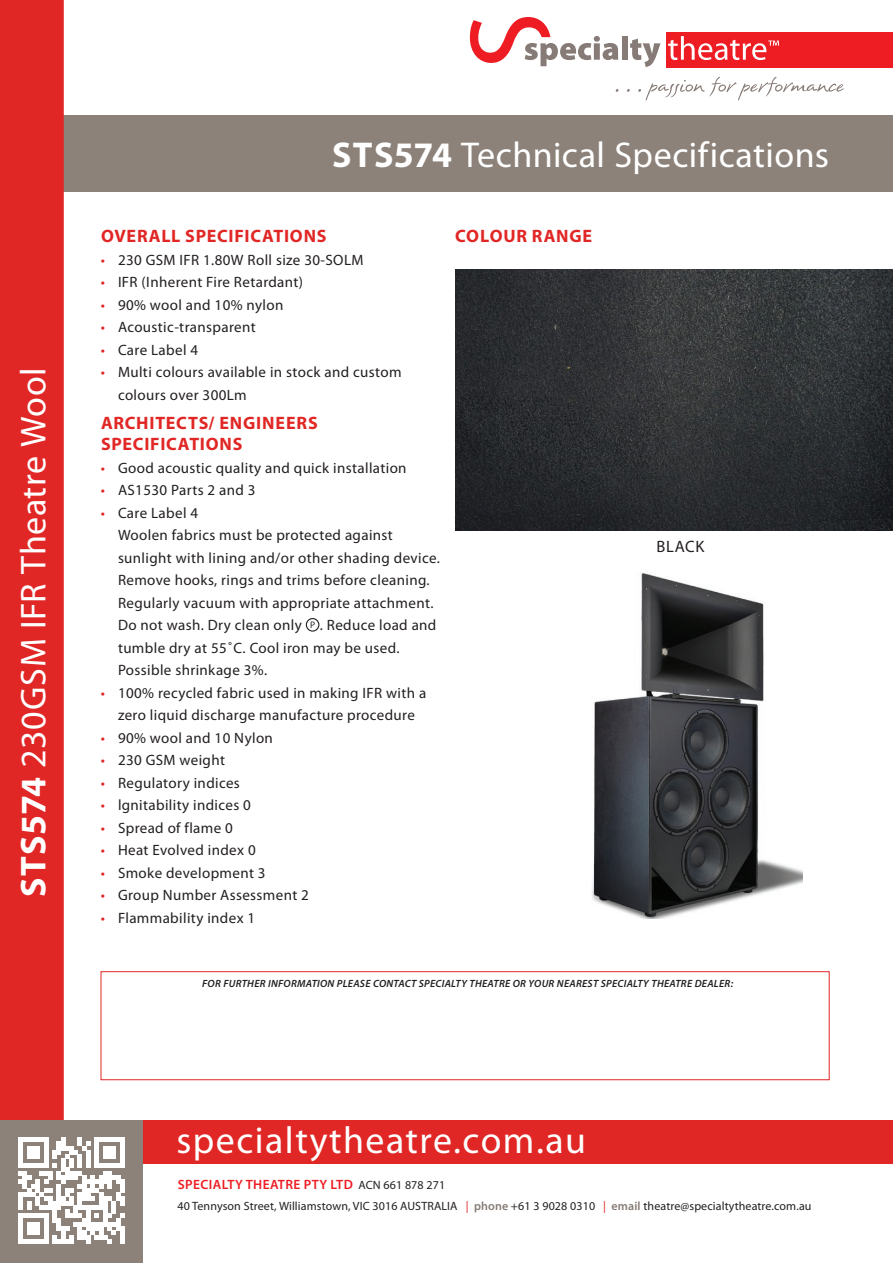
<style>
.page{position:relative;width:893px;height:1263px;background:#fff}
.page>*{position:absolute;margin:0;border:0;box-sizing:border-box;transform-origin:0 0}
.t1{font:37.8px "Myriad Pro";letter-spacing:.04em;color:#fff}
.t2{font:36px "Myriad Pro";letter-spacing:.01em;color:#fff}
.t3{font:700 18px/21px "Myriad Pro";letter-spacing:.045em;color:#e12725}
.t4{font:16.5px "Myriad Pro";letter-spacing:.04em;color:#231f20}
.t5{font:15px/22.5px "Myriad Pro";letter-spacing:.025em;color:#231f20}
.t6{font:600 13.5px "Myriad Pro";letter-spacing:.03em;color:#ee1d23}
.t7{font:12px "Myriad Pro";letter-spacing:.01em;color:#231f20}
.t8{font:italic 600 10.5px "Myriad Pro";letter-spacing:.025em;color:#231f20}
.s1{font-weight:700}
.s2{color:#e12725}
.s3{font-weight:400;font-size:12px;color:#231f20}
.s4{font-weight:600;color:#867b76}
</style>
<div class="page">
<div style="left:0;top:115px;width:893px;height:76px;background:#8c827a"></div>
<div style="left:0;top:0;width:64px;height:1120px;background:#e12725"></div>
<div style="left:0;top:1120px;width:893px;height:44px;background:#e12725"></div>
<svg style="left:0;top:1120px;width:143px;height:143px"></svg>
<svg style="left:638px;top:77px;width:206px;height:23px"></svg>
<div style="left:666px;top:32px;width:227px;height:36px;background:#ee1d23"></div>
<svg style="left:470px;top:17px;width:148px;height:49px"></svg>
<div style="left:622px;top:36px;width:6px;height:24px;background:#867b76"></div>
<svg style="left:630px;top:39px;width:30px;height:28px"></svg>
<svg style="left:668px;top:36px;width:111px;height:24px"></svg>
<div style="left:306px;top:618px;width:13px;height:14px;border:1px solid #231f20;border-radius:50%"></div>
<svg style="left:311px;top:621px;width:4px;height:7px"></svg>
<div style="left:101px;top:971px;width:729px;height:109px;border:1px solid #e12725"></div>
<img style="left:455px;top:269px;width:438px;height:261px">
<img style="left:591px;top:572px;width:212px;height:346px">
<h2 class="t2" style="left:14px;top:896px;width:531px;rotate:-90deg"><span class="s1">STS574</span> 230GSM IFR Theatre Wool</h2>
<h2 class="t2" style="left:332px;top:135px;width:499px"><span class="s1">STS574</span> Technical Specifications</h2>
<p class="t3" style="left:101px;top:226px;width:227px">OVERALL SPECIFICATIONS</p>
<p class="t5" style="left:101px;top:249px;width:264px"><span class="s2">•</span> 230 GSM IFR 1.80W Roll size 30-SOLM</p>
<p class="t5" style="left:101px;top:271px;width:204px"><span class="s2">•</span> IFR (Inherent Fire Retardant)</p>
<p class="t5" style="left:101px;top:294px;width:184px"><span class="s2">•</span> 90% wool and 10% nylon</p>
<p class="t5" style="left:101px;top:316px;width:156px"><span class="s2">•</span> Acoustic-transparent</p>
<p class="t5" style="left:101px;top:339px;width:99px"><span class="s2">•</span> Care Label 4</p>
<p class="t5" style="left:118px;top:361px;width:285px;text-indent:-17px"><span class="s2">•</span> Multi colours available in stock and custom colours over 300Lm</p>
<p class="t3" style="left:101px;top:413px;width:218px">ARCHITECTS/ ENGINEERS<br>SPECIFICATIONS</p>
<p class="t5" style="left:101px;top:457px;width:307px"><span class="s2">•</span> Good acoustic quality and quick installation</p>
<p class="t5" style="left:101px;top:479px;width:156px"><span class="s2">•</span> AS1530 Parts 2 and 3</p>
<p class="t5" style="left:118px;top:502px;width:323px;text-indent:-17px"><span class="s2">•</span> Care Label 4<br>Woolen fabrics must be protected against sunlight with lining and/or other shading device.<br>Remove hooks, rings and trims before cleaning.<br>Regularly vacuum with appropriate attachment.<br>Do not wash. Dry clean only . Reduce load and tumble dry at 55˚C. Cool iron may be used.<br>Possible shrinkage 3%.</p>
<p class="t5" style="left:101px;top:682px;width:327px;text-align:center"><span class="s2">•</span> 100% recycled fabric used in making IFR with a zero liquid discharge manufacture procedure</p>
<p class="t5" style="left:101px;top:727px;width:173px"><span class="s2">•</span> 90% wool and 10 Nylon</p>
<p class="t5" style="left:101px;top:749px;width:126px"><span class="s2">•</span> 230 GSM weight</p>
<p class="t5" style="left:101px;top:772px;width:140px"><span class="s2">•</span> Regulatory indices</p>
<p class="t5" style="left:101px;top:794px;width:151px"><span class="s2">•</span> lgnitability indices 0</p>
<p class="t5" style="left:101px;top:817px;width:133px"><span class="s2">•</span> Spread of flame 0</p>
<p class="t5" style="left:101px;top:839px;width:156px"><span class="s2">•</span> Heat Evolved index 0</p>
<p class="t5" style="left:101px;top:862px;width:166px"><span class="s2">•</span> Smoke development 3</p>
<p class="t5" style="left:101px;top:884px;width:209px"><span class="s2">•</span> Group Number Assessment 2</p>
<p class="t5" style="left:101px;top:907px;width:156px"><span class="s2">•</span> Flammability index 1</p>
<p class="t3" style="left:455px;top:226px;width:139px">COLOUR RANGE</p>
<p class="t4" style="left:656px;top:537px;width:49px">BLACK</p>
<p class="t8" style="left:202px;top:978px;width:532px">FOR FURTHER INFORMATION PLEASE CONTACT SPECIALTY THEATRE OR YOUR NEAREST SPECIALTY THEATRE DEALER:</p>
<h1 class="t1" style="left:176px;top:1119px;width:411px">specialtytheatre.com.au</h1>
<p class="t6" style="left:178px;top:1177px;width:269px">SPECIALTY THEATRE PTY LTD <span class="s3">ACN 661 878 271</span></p>
<p class="t7" style="left:178px;top:1199px;width:635px">40 Tennyson Street, Williamstown, VIC 3016 AUSTRALIA <span class="s2">|</span> <span class="s4">phone</span> +61 3 9028 0310 <span class="s2">|</span> <span class="s4">email</span> theatre@specialtytheatre.com.au</p>
</div>
